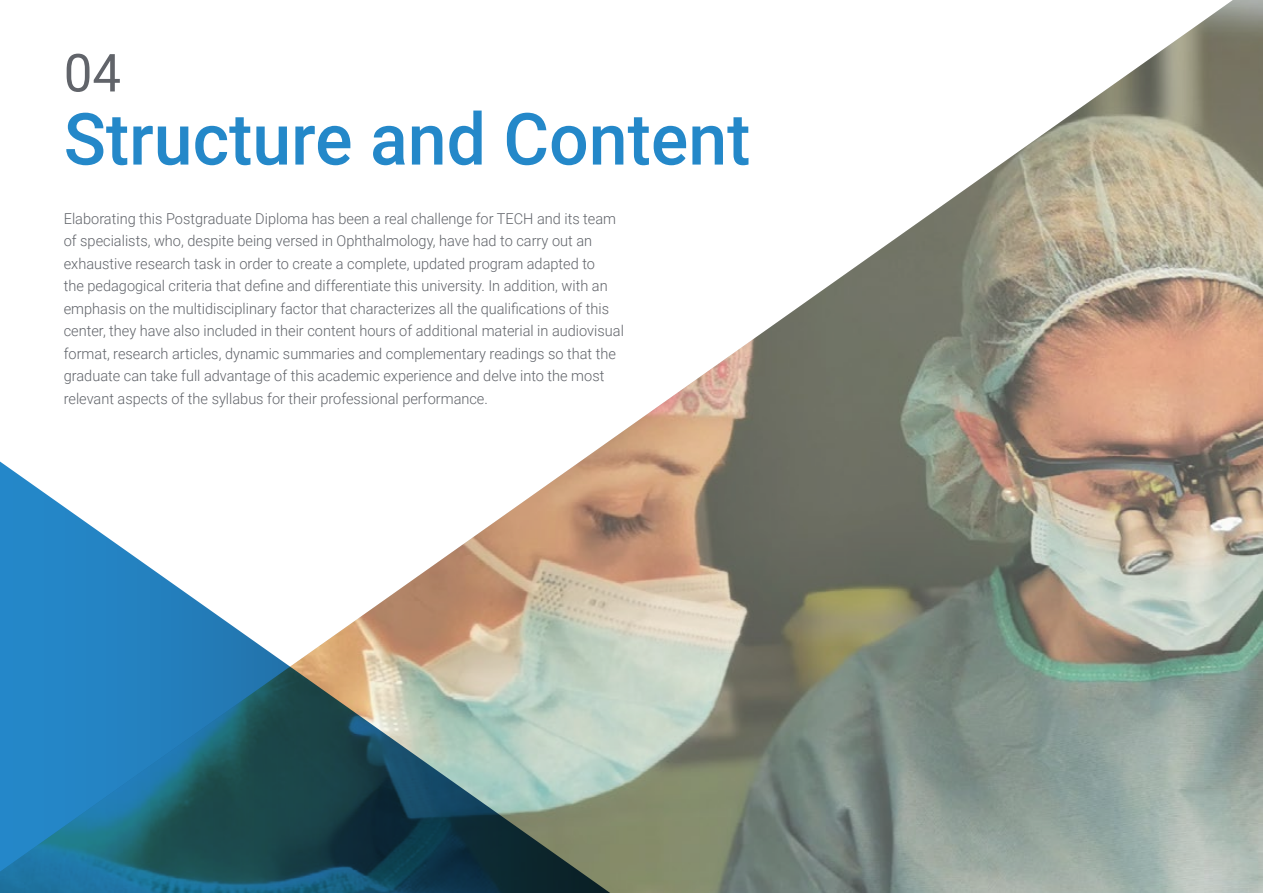
<style>
.page{position:relative;width:1263px;height:893px;background:#fff}
.page>*{position:absolute;margin:0;border:0;box-sizing:border-box;transform-origin:0 0}
.t1{font:500 72px "Roboto";color:#2488c9}
.t2{font:52.5px "Roboto";color:#61646a}
.t3{font:300 15px/22.5px "Roboto";color:#61646a}
</style>
<div class="page">
<img style="left:602px;top:0;width:661px;height:893px">
<svg style="left:0;top:446px;width:640px;height:447px"></svg>
<h2 class="t2" style="left:64px;top:36px;width:59px">04</h2>
<h1 class="t1" style="left:64px;top:89px;width:688px">Structure and Content</h1>
<p class="t3" style="left:64px;top:207px;width:562px">Elaborating this Postgraduate Diploma has been a real challenge for TECH and its team of specialists, who, despite being versed in Ophthalmology, have had to carry out an exhaustive research task in order to create a complete, updated program adapted to<br>the pedagogical criteria that define and differentiate this university. In addition, with an emphasis on the multidisciplinary factor that characterizes all the qualifications of this center, they have also included in their content hours of additional material in audiovisual format, research articles, dynamic summaries and complementary readings so that the graduate can take full advantage of this academic experience and delve into the most relevant aspects of the syllabus for their professional performance.</p>
</div>
